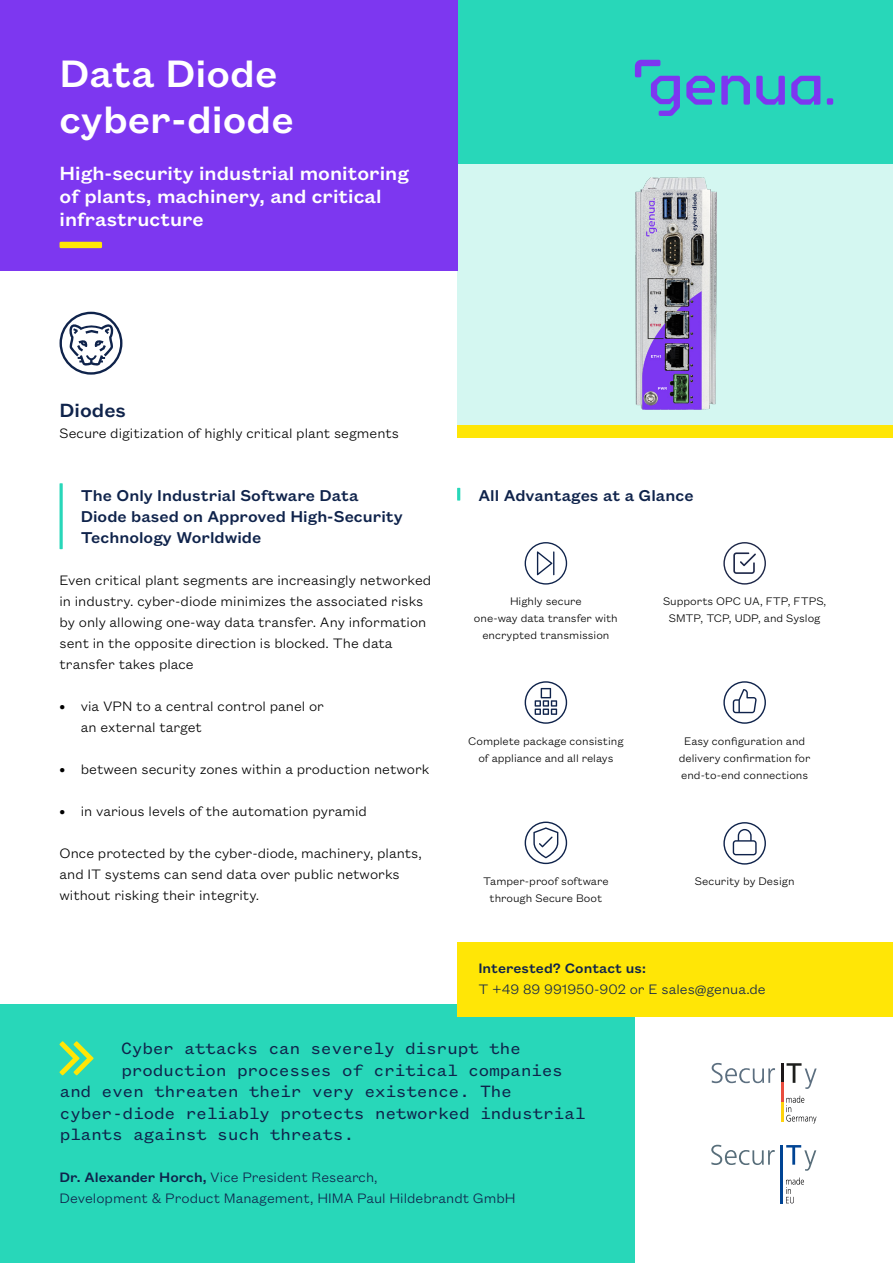
<style>
.page{position:relative;width:893px;height:1263px;background:#fff}
.page>*{position:absolute;margin:0;border:0;box-sizing:border-box;transform-origin:0 0}
.t1{font:500 42px/46.2px "Founders Grotesk Text";color:#fff}
.t2{font:500 21px/23.4px "Founders Grotesk Text";color:#fff}
.t3{font:500 21px "Founders Grotesk Text";color:#0f234b}
.t4{font:18px "Founders Grotesk Mono";letter-spacing:-.03em;color:#0f234b}
.t5{font:500 17.25px/21px "Founders Grotesk Text";color:#0f234b}
.t6{font:300 15px/21px "Founders Grotesk Text";color:#000}
.t7{font:300 15px/21px "Founders Grotesk Text";color:#0f234b}
.t8{font:500 15px "Founders Grotesk Text";color:#0f234b}
.t9{font:300 12px/16.8px "Founders Grotesk Text";color:#000;text-align:center}
.s1{font-weight:500}
</style>
<div class="page">
<div style="left:457px;top:0;width:436px;height:164px;background:#28d7b9"></div>
<div style="left:457px;top:164px;width:436px;height:274px;background:#d4f7f1"></div>
<div style="left:457px;top:425px;width:436px;height:13px;background:#ffe606"></div>
<div style="left:0;top:1005px;width:634px;height:258px;background:#28d7b9"></div>
<div style="left:0;top:0;width:457px;height:270px;background:#7d37f0"></div>
<div style="left:827px;top:98px;width:6px;height:7px;background:#7d37f0;border-radius:2px"></div>
<svg style="left:721px;top:76px;width:29px;height:29px"></svg>
<svg style="left:756px;top:76px;width:29px;height:29px"></svg>
<svg style="left:791px;top:76px;width:29px;height:29px"></svg>
<svg style="left:635px;top:60px;width:45px;height:56px"></svg>
<svg style="left:686px;top:76px;width:29px;height:29px"></svg>
<div style="left:60px;top:242px;width:42px;height:6px;background:#ffe606"></div>
<svg style="left:712px;top:1063px;width:63px;height:20px"></svg>
<svg style="left:781px;top:1063px;width:36px;height:60px"></svg>
<hr style="left:780px;top:1145px;width:3px;height:58px;background:#004494">
<svg style="left:711px;top:1145px;width:64px;height:20px"></svg>
<svg style="left:786px;top:1145px;width:30px;height:26px"></svg>
<svg style="left:786px;top:1177px;width:18px;height:26px"></svg>
<svg style="left:59px;top:1041px;width:35px;height:34px"></svg>
<div style="left:457px;top:942px;width:436px;height:74px;background:#ffe606"></div>
<svg style="left:457px;top:488px;width:3px;height:13px"></svg>
<svg style="left:525px;top:542px;width:42px;height:43px"></svg>
<svg style="left:723px;top:542px;width:43px;height:43px"></svg>
<svg style="left:525px;top:681px;width:42px;height:43px"></svg>
<svg style="left:723px;top:681px;width:43px;height:43px"></svg>
<svg style="left:525px;top:821px;width:42px;height:43px"></svg>
<svg style="left:723px;top:822px;width:43px;height:43px"></svg>
<svg style="left:60px;top:312px;width:62px;height:63px"></svg>
<img style="left:635px;top:177px;width:82px;height:233px">
<hr style="left:60px;top:483px;width:3px;height:66px;background:#28d7b9">
<h1 class="t1" style="left:60px;top:47px;width:236px">Data Diode cyber-diode</h1>
<h2 class="t2" style="left:60px;top:160px;width:351px">High-security industrial monitoring of plants, machinery, and critical infrastructure</h2>
<h2 class="t3" style="left:60px;top:395px;width:68px">Diodes</h2>
<p class="t6" style="left:60px;top:421px;width:341px">Secure digitization of highly critical plant segments</p>
<p class="t5" style="left:81px;top:483px;width:324px">The Only Industrial Software Data<br>Diode based on Approved High-Security<br>Technology Worldwide</p>
<p class="t6" style="left:60px;top:568px;width:373px">Even critical plant segments are increasingly networked in industry. cyber-diode minimizes the associated risks by only allowing one-way data transfer. Any information sent in the opposite direction is blocked. The data transfer takes place</p>
<p class="t6" style="left:81px;top:694px;width:245px;text-indent:-21px"><span class="s1">•</span> via VPN to a central control panel or an external target</p>
<p class="t6" style="left:60px;top:757px;width:371px"><span class="s1">•</span> between security zones within a production network</p>
<p class="t6" style="left:60px;top:799px;width:309px"><span class="s1">•</span> in various levels of the automation pyramid</p>
<p class="t6" style="left:60px;top:841px;width:364px">Once protected by the cyber-diode, machinery, plants, and IT systems can send data over public networks without risking their integrity.</p>
<p class="t5" style="left:478px;top:483px;width:217px">All Advantages at a Glance</p>
<p class="t9" style="left:474px;top:592px;width:145px">Highly secure<br>one-way data transfer with encrypted transmission</p>
<p class="t9" style="left:663px;top:592px;width:165px">Supports OPC UA, FTP, FTPS,<br>SMTP, TCP, UDP, and Syslog</p>
<p class="t9" style="left:468px;top:732px;width:157px">Complete package consisting of appliance and all relays</p>
<p class="t9" style="left:679px;top:732px;width:133px">Easy configuration and delivery confirmation for end-to-end connections</p>
<p class="t9" style="left:483px;top:872px;width:127px">Tamper-proof software through Secure Boot</p>
<p class="t9" style="left:695px;top:872px;width:101px">Security by Design</p>
<p class="t8" style="left:478px;top:957px;width:169px">Interested? Contact us:</p>
<p class="t7" style="left:478px;top:977px;width:289px">T +49 89 991950-902 or E sales@genua.de</p>
<p class="t4" style="left:121px;top:1038px;width:401px">Cyber attacks can severely disrupt the</p>
<p class="t4" style="left:121px;top:1060px;width:444px">production processes of critical companies</p>
<p class="t4" style="left:60px;top:1082px;width:454px">and even threaten their very existence. The</p>
<p class="t4" style="left:60px;top:1103px;width:528px">cyber-diode reliably protects networked industrial</p>
<p class="t4" style="left:60px;top:1125px;width:296px">plants against such threats.</p>
<p class="t7" style="left:60px;top:1166px;width:458px"><span class="s1">Dr. Alexander Horch,</span> Vice President Research,<br>Development &amp; Product Management, HIMA Paul Hildebrandt GmbH</p>
</div>
